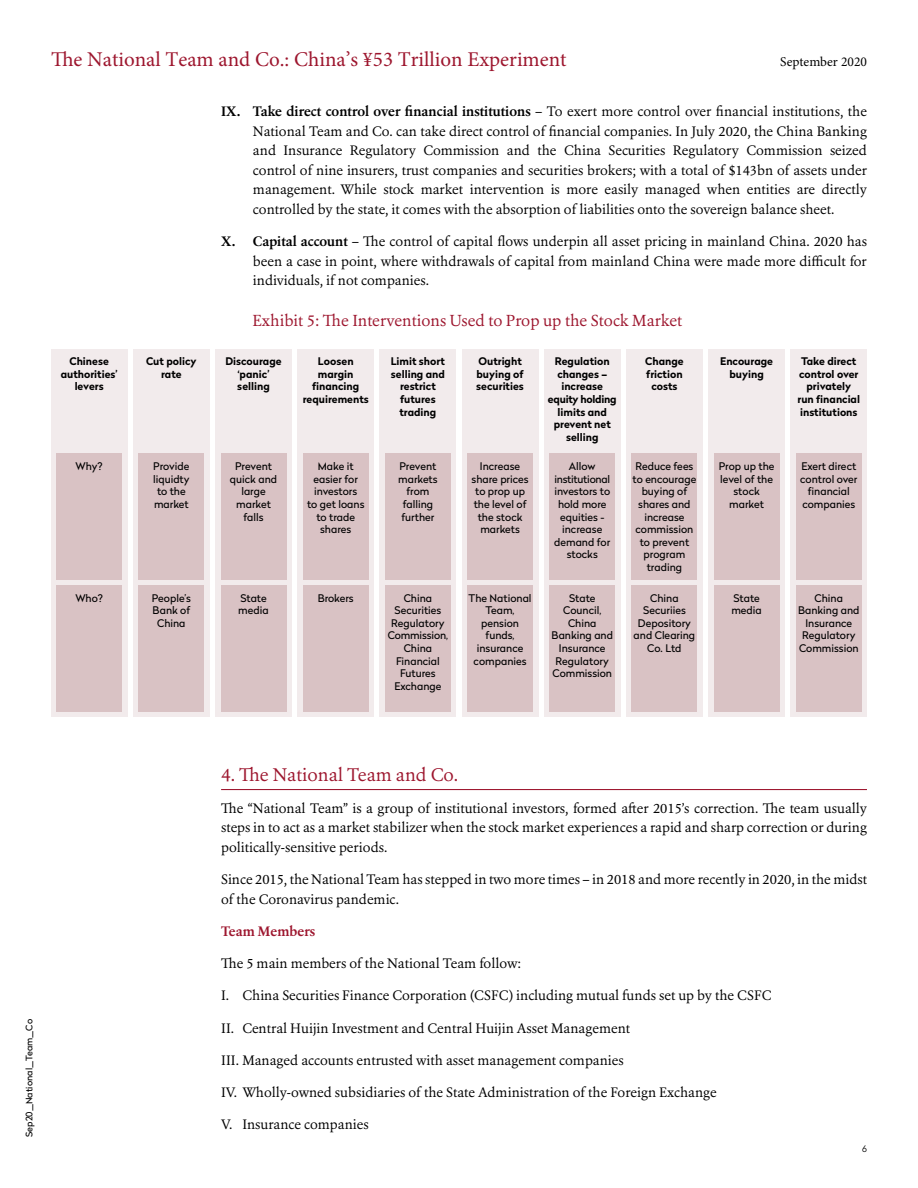
<style>
.page{position:relative;width:918px;height:1188px;background:#fff}
.page>*{position:absolute;margin:0;border:0;box-sizing:border-box;transform-origin:0 0}
.t1{font:21px "Minion Pro";color:#9d162e}
.t2{font:18px "Erato";color:#9d162e}
.t3{font:15.75px "Erato";color:#9d162e}
.t4{font:13.5px/19.5px "Erato";color:#000;text-align:justify}
.t5{font:13.5px "Minion Pro";color:#000}
.t6{font:700 13.5px "Erato";color:#9d162e}
.t7{font:10.5px/12.6px "Radikal";color:#000;text-align:center}
.t8{font:700 10.5px/12.6px "Radikal";color:#000;text-align:center}
.t9{font:9px "Radikal";color:#000}
.t10{font:300 9px "Radikal";color:#000}
.s1{font-weight:700}
</style>
<div class="page">
<hr style="left:221px;top:789px;width:646px;height:1px;background:#9d162e">
<div style="left:51px;top:349px;width:76px;height:367px;background:#f2ebec"></div>
<div style="left:380px;top:349px;width:76px;height:367px;background:#f2ebec"></div>
<div style="left:215px;top:349px;width:77px;height:367px;background:#f2ebec"></div>
<div style="left:544px;top:349px;width:76px;height:367px;background:#f2ebec"></div>
<div style="left:708px;top:349px;width:77px;height:367px;background:#f2ebec"></div>
<div style="left:133px;top:349px;width:77px;height:367px;background:#f2ebec"></div>
<div style="left:462px;top:349px;width:76px;height:367px;background:#f2ebec"></div>
<div style="left:298px;top:349px;width:76px;height:367px;background:#f2ebec"></div>
<div style="left:626px;top:349px;width:77px;height:367px;background:#f2ebec"></div>
<div style="left:791px;top:349px;width:76px;height:367px;background:#f2ebec"></div>
<div style="left:56px;top:454px;width:66px;height:126px;background:#d9c2c4"></div>
<div style="left:56px;top:585px;width:66px;height:127px;background:#d9c2c4"></div>
<div style="left:385px;top:454px;width:66px;height:126px;background:#d9c2c4"></div>
<div style="left:385px;top:585px;width:66px;height:127px;background:#d9c2c4"></div>
<div style="left:221px;top:454px;width:65px;height:126px;background:#d9c2c4"></div>
<div style="left:221px;top:585px;width:65px;height:127px;background:#d9c2c4"></div>
<div style="left:549px;top:454px;width:66px;height:126px;background:#d9c2c4"></div>
<div style="left:549px;top:585px;width:66px;height:127px;background:#d9c2c4"></div>
<div style="left:714px;top:454px;width:65px;height:126px;background:#d9c2c4"></div>
<div style="left:714px;top:585px;width:65px;height:127px;background:#d9c2c4"></div>
<div style="left:139px;top:454px;width:65px;height:126px;background:#d9c2c4"></div>
<div style="left:139px;top:585px;width:65px;height:127px;background:#d9c2c4"></div>
<div style="left:467px;top:454px;width:66px;height:126px;background:#d9c2c4"></div>
<div style="left:467px;top:585px;width:66px;height:127px;background:#d9c2c4"></div>
<div style="left:303px;top:454px;width:66px;height:126px;background:#d9c2c4"></div>
<div style="left:303px;top:585px;width:66px;height:127px;background:#d9c2c4"></div>
<div style="left:632px;top:454px;width:65px;height:126px;background:#d9c2c4"></div>
<div style="left:632px;top:585px;width:65px;height:127px;background:#d9c2c4"></div>
<div style="left:796px;top:454px;width:66px;height:126px;background:#d9c2c4"></div>
<div style="left:796px;top:585px;width:66px;height:127px;background:#d9c2c4"></div>
<h1 class="t1" style="left:51px;top:46px;width:517px">The National Team and Co.: China’s ¥53 Trillion Experiment</h1>
<p class="t5" style="left:780px;top:53px;width:88px">September 2020</p>
<p class="t4" style="left:253px;top:102px;width:616px;text-indent:-32px"><span class="s1">IX. Take direct control over financial institutions</span> – To exert more control over financial institutions, the National Team and Co. can take direct control of financial companies. In July 2020, the China Banking and Insurance Regulatory Commission and the China Securities Regulatory Commission seized control of nine insurers, trust companies and securities brokers; with a total of $143bn of assets under management. While stock market intervention is more easily managed when entities are directly controlled by the state, it comes with the absorption of liabilities onto the sovereign balance sheet.</p>
<p class="t4" style="left:253px;top:232px;width:616px;text-indent:-32px"><span class="s1">X. Capital account</span> – The control of capital flows underpin all asset pricing in mainland China. 2020 has been a case in point, where withdrawals of capital from mainland China were made more difficult for individuals, if not companies.</p>
<p class="t3" style="left:253px;top:310px;width:431px">Exhibit 5: The Interventions Used to Prop up the Stock Market</p>
<p class="t8" style="left:61px;top:354px;width:58px">Chinese authorities’ levers</p>
<p class="t8" style="left:391px;top:354px;width:56px">Limit short selling and restrict futures trading</p>
<p class="t8" style="left:146px;top:354px;width:52px">Cut policy rate</p>
<p class="t8" style="left:476px;top:354px;width:49px;text-align:left">Outright buying of securities</p>
<p class="t8" style="left:225px;top:354px;width:58px">Discourage ‘panic’ selling</p>
<p class="t8" style="left:548px;top:354px;width:70px">Regulation changes – increase equity holding limits and prevent net selling</p>
<p class="t8" style="left:720px;top:354px;width:54px">Encourage buying</p>
<p class="t8" style="left:303px;top:354px;width:68px">Loosen margin financing requirements</p>
<p class="t8" style="left:645px;top:354px;width:40px">Change friction costs</p>
<p class="t8" style="left:798px;top:354px;width:64px">Take direct control over privately run financial institutions</p>
<p class="t7" style="left:76px;top:460px;width:29px">Why?</p>
<p class="t7" style="left:75px;top:591px;width:29px">Who?</p>
<p class="t7" style="left:153px;top:460px;width:38px">Provide liquidty to the market</p>
<p class="t7" style="left:152px;top:591px;width:40px">People’s<br>Bank of<br>China</p>
<p class="t7" style="left:230px;top:460px;width:49px">Prevent quick and large market falls</p>
<p class="t7" style="left:238px;top:591px;width:32px;text-align:left">State media</p>
<p class="t7" style="left:307px;top:460px;width:59px">Make it easier for investors<br>to get loans to trade shares</p>
<p class="t7" style="left:318px;top:591px;width:38px">Brokers</p>
<p class="t7" style="left:398px;top:460px;width:41px">Prevent markets from falling further</p>
<p class="t7" style="left:472px;top:460px;width:59px">Increase share prices to prop up the level of the stock markets</p>
<p class="t7" style="left:388px;top:591px;width:62px">China<br>Securities<br>Regulatory<br>Commission,<br>China<br>Financial<br>Futures<br>Exchange</p>
<p class="t7" style="left:469px;top:591px;width:65px">The National<br>Team, pension funds, insurance companies</p>
<p class="t7" style="left:554px;top:460px;width:57px">Allow institutional investors to hold more equities - increase demand for stocks</p>
<p class="t7" style="left:552px;top:591px;width:63px">State<br>Council,<br>China<br>Banking and<br>Insurance<br>Regulatory<br>Commission</p>
<p class="t7" style="left:633px;top:460px;width:65px">Reduce fees to encourage buying of shares and increase commission to prevent program trading</p>
<p class="t7" style="left:634px;top:591px;width:63px">China<br>Securiies<br>Depository and Clearing<br>Co. Ltd</p>
<p class="t7" style="left:719px;top:460px;width:57px">Prop up the level of the stock market</p>
<p class="t7" style="left:731px;top:591px;width:32px;text-align:left">State media</p>
<p class="t7" style="left:800px;top:460px;width:59px">Exert direct control over financial companies</p>
<p class="t7" style="left:798px;top:591px;width:63px">China<br>Banking and<br>Insurance<br>Regulatory<br>Commission</p>
<p class="t9" style="left:23px;top:1137px;width:119px;rotate:-90deg">Sep20_National_Team_Co</p>
<h2 class="t2" style="left:221px;top:763px;width:239px">4. The National Team and Co.</h2>
<p class="t4" style="left:221px;top:798px;width:647px">The “National Team” is a group of institutional investors, formed after 2015’s correction. The team usually steps in to act as a market stabilizer when the stock market experiences a rapid and sharp correction or during politically-sensitive periods.</p>
<p class="t4" style="left:221px;top:870px;width:647px">Since 2015, the National Team has stepped in two more times – in 2018 and more recently in 2020, in the midst of the Coronavirus pandemic.</p>
<p class="t6" style="left:221px;top:922px;width:96px">Team Members</p>
<p class="t4" style="left:221px;top:954px;width:302px">The 5 main members of the National Team follow:</p>
<p class="t4" style="left:221px;top:986px;width:552px">I. China Securities Finance Corporation (CSFC) including mutual funds set up by the CSFC</p>
<p class="t4" style="left:221px;top:1018px;width:411px">II. Central Huijin Investment and Central Huijin Asset Management</p>
<p class="t4" style="left:221px;top:1050px;width:404px">III. Managed accounts entrusted with asset management companies</p>
<p class="t4" style="left:221px;top:1083px;width:497px">IV. Wholly-owned subsidiaries of the State Administration of the Foreign Exchange</p>
<p class="t4" style="left:221px;top:1115px;width:149px">V. Insurance companies</p>
<p class="t10" style="left:862px;top:1142px;width:6px">6</p>
</div>
